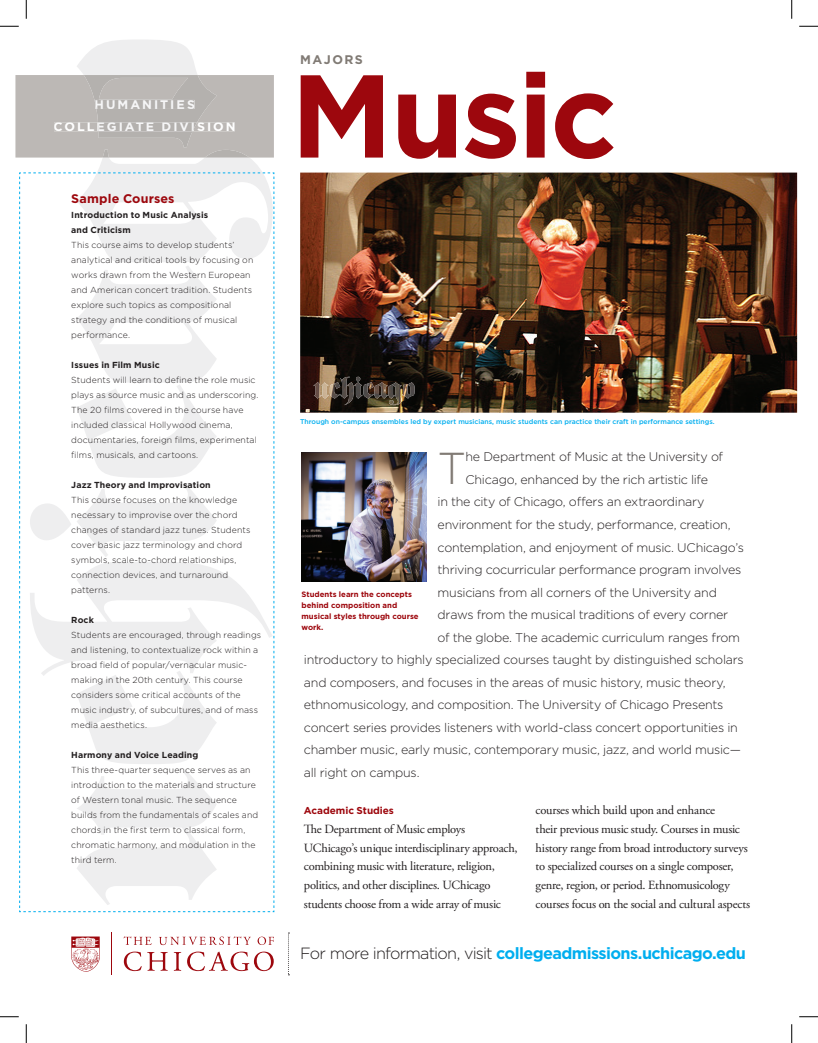
<style>
.page{position:relative;width:818px;height:1043px;background:#fff}
.page>*{position:absolute;margin:0;border:0;box-sizing:border-box;transform-origin:0 0}
.t1{font:700 117.5px "Gotham";letter-spacing:-.02em;color:#9d070d}
.t2{font:300 44.62px "Gotham";color:#817b75}
.t3{font:700 16.25px "Gotham";letter-spacing:-.04em;color:#00aeef}
.t4{font:300 12.5px "Gotham";letter-spacing:-.02em;color:#231f20}
.t5{font:12.5px/18.8px "Adobe Garamond Pro";letter-spacing:-.02em;color:#231f20}
.t6{font:700 12.5px/22.5px "Gotham";letter-spacing:.16em;color:#fff;text-align:center}
.t7{font:700 12.5px "Gotham";letter-spacing:.01em;color:#9d070d}
.t8{font:700 12.5px "Gotham";letter-spacing:.115em;color:#817b75}
.t9{font:700 10px "Gotham";letter-spacing:-.005em;color:#9d070d}
.t10{font:300 8.75px/15px "Gotham";letter-spacing:.01em;color:#231f20}
.t11{font:700 8.75px/15px "Gotham";letter-spacing:.015em;color:#231f20}
.t12{font:700 7.75px/11.2px "Gotham";color:#9d070d}
.t13{font:500 6.88px "Gotham";color:#00aeef}
.s1{font-weight:300;color:#231f20}
</style>
<div class="page">
<img style="left:300px;top:172px;width:497px;height:240px">
<svg style="left:30px;top:40px;width:243px;height:132px"></svg>
<hr style="left:111px;top:932px;width:1px;height:43px;background:#9d070d">
<svg style="left:124px;top:936px;width:28px;height:8px"></svg>
<svg style="left:159px;top:936px;width:92px;height:9px"></svg>
<svg style="left:257px;top:936px;width:17px;height:9px"></svg>
<svg style="left:124px;top:951px;width:44px;height:20px"></svg>
<svg style="left:174px;top:952px;width:7px;height:18px"></svg>
<svg style="left:187px;top:951px;width:87px;height:20px"></svg>
<svg style="left:71px;top:936px;width:29px;height:35px"></svg>
<svg style="left:288px;top:932px;width:1px;height:43px"></svg>
<svg style="left:19px;top:172px;width:255px;height:740px"></svg>
<div style="left:15px;top:75px;width:259px;height:82px;background:#bcb8b5"></div>
<img style="left:320px;top:377px;width:94px;height:28px">
<img style="left:301px;top:452px;width:125px;height:129px">
<svg style="left:0;top:25px;width:19px;height:2px"></svg>
<svg style="left:799px;top:25px;width:19px;height:2px"></svg>
<svg style="left:0;top:1016px;width:19px;height:1px"></svg>
<svg style="left:799px;top:1016px;width:19px;height:1px"></svg>
<svg style="left:25px;top:0;width:2px;height:19px"></svg>
<svg style="left:25px;top:1024px;width:2px;height:18px"></svg>
<svg style="left:791px;top:0;width:1px;height:19px"></svg>
<svg style="left:791px;top:1024px;width:1px;height:18px"></svg>
<h3 class="t6" style="left:53px;top:93px;width:184px">HUMANITIES<br>COLLEGIATE DIVISION</h3>
<h3 class="t7" style="left:71px;top:190px;width:105px">Sample Courses</h3>
<p class="t11" style="left:71px;top:207px;width:138px">Introduction to Music Analysis and Criticism</p>
<p class="t10" style="left:71px;top:237px;width:183px">This course aims to develop students’ analytical and critical tools by focusing on works drawn from the Western European and American concert tradition. Students explore such topics as compositional strategy and the conditions of musical performance.</p>
<p class="t11" style="left:71px;top:357px;width:90px">Issues in Film Music</p>
<p class="t10" style="left:71px;top:372px;width:189px">Students will learn to define the role music plays as source music and as underscoring.<br>The 20 films covered in the course have included classical Hollywood cinema, documentaries, foreign films, experimental films, musicals, and cartoons.</p>
<p class="t11" style="left:71px;top:477px;width:141px">Jazz Theory and Improvisation</p>
<p class="t10" style="left:71px;top:492px;width:181px">This course focuses on the knowledge necessary to improvise over the chord changes of standard jazz tunes. Students cover basic jazz terminology and chord symbols, scale-to-chord relationships, connection devices, and turnaround patterns.</p>
<p class="t11" style="left:71px;top:612px;width:24px">Rock</p>
<p class="t10" style="left:71px;top:627px;width:191px">Students are encouraged, through readings and listening, to contextualize rock within a broad field of popular/vernacular music&shy;making in the 20th century. This course considers some critical accounts of the music industry, of subcultures, and of mass media aesthetics.</p>
<p class="t11" style="left:71px;top:747px;width:129px">Harmony and Voice Leading</p>
<p class="t10" style="left:71px;top:762px;width:188px">This three-quarter sequence serves as an introduction to the materials and structure of Western tonal music. The sequence builds from the fundamentals of scales and chords in the first term to classical form, chromatic harmony, and modulation in the third term.</p>
<h3 class="t8" style="left:300px;top:51px;width:64px">MAJORS</h3>
<h1 class="t1" style="left:291px;top:38px;width:328px">Music</h1>
<p class="t13" style="left:300px;top:417px;width:416px">Through on-campus ensembles led by expert musicians, music students can practice their craft in performance settings.</p>
<h2 class="t2" style="left:437px;top:440px;width:30px">T</h2>
<h3 class="t4" style="left:465px;top:449px;width:259px">he Department of Music at the University of</h3>
<h3 class="t4" style="left:465px;top:471px;width:244px">Chicago, enhanced by the rich artistic life</h3>
<h3 class="t4" style="left:437px;top:494px;width:268px">in the city of Chicago, offers an extraordinary</h3>
<h3 class="t4" style="left:437px;top:516px;width:294px">environment for the study, performance, creation,</h3>
<h3 class="t4" style="left:437px;top:539px;width:308px">contemplation, and enjoyment of music. UChicago’s</h3>
<h3 class="t4" style="left:437px;top:561px;width:305px">thriving cocurricular performance program involves</h3>
<h3 class="t4" style="left:437px;top:584px;width:281px">musicians from all corners of the University and</h3>
<h3 class="t4" style="left:437px;top:606px;width:292px">draws from the musical traditions of every corner</h3>
<h3 class="t4" style="left:437px;top:629px;width:304px">of the globe. The academic curriculum ranges from</h3>
<h3 class="t4" style="left:304px;top:651px;width:441px">introductory to highly specialized courses taught by distinguished scholars</h3>
<h3 class="t4" style="left:304px;top:674px;width:423px">and composers, and focuses in the areas of music history, music theory,</h3>
<h3 class="t4" style="left:304px;top:696px;width:421px">ethnomusicology, and composition. The University of Chicago Presents</h3>
<h3 class="t4" style="left:304px;top:719px;width:435px">concert series provides listeners with world-class concert opportunities in</h3>
<h3 class="t4" style="left:304px;top:741px;width:438px">chamber music, early music, contemporary music, jazz, and world music—</h3>
<h3 class="t4" style="left:304px;top:764px;width:117px">all right on campus.</h3>
<p class="t12" style="left:301px;top:588px;width:119px">Students learn the concepts behind composition and musical styles through course work.</p>
<p class="t9" style="left:304px;top:804px;width:91px">Academic Studies</p>
<h3 class="t5" style="left:304px;top:820px;width:215px">The Department of Music employs UChicago’s unique interdisciplinary approach, combining music with literature, religion, politics, and other disciplines. UChicago students choose from a wide array of music</h3>
<p class="t5" style="left:535px;top:801px;width:216px">courses which build upon and enhance<br>their previous music study. Courses in music history range from broad introductory surveys to specialized courses on a single composer, genre, region, or period. Ethnomusicology courses focus on the social and cultural aspects</p>
<h3 class="t3" style="left:300px;top:942px;width:447px"><span class="s1">For more information, visit</span> collegeadmissions.uchicago.edu</h3>
</div>
